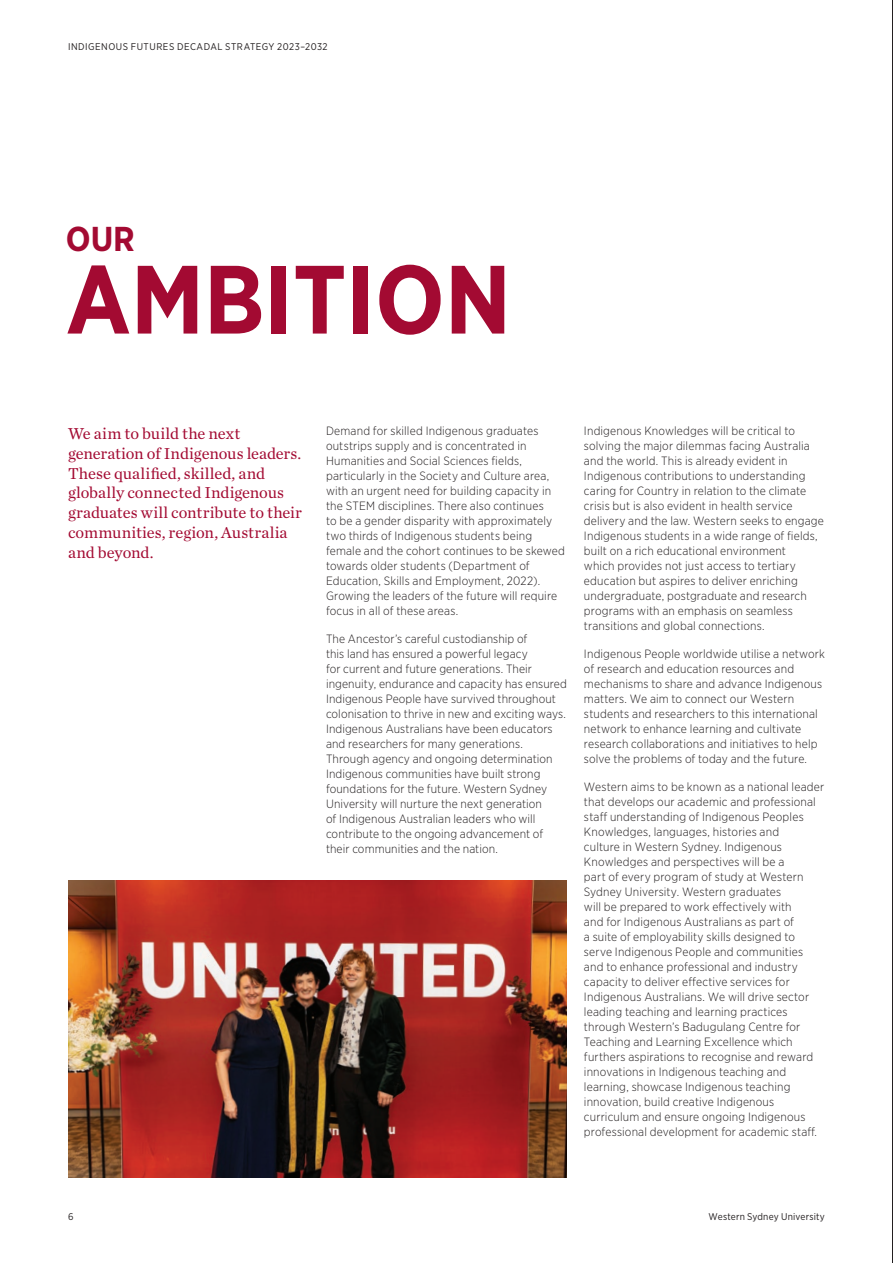
<style>
.page{position:relative;width:893px;height:1263px;background:#fff}
.page>*{position:absolute;margin:0;border:0;box-sizing:border-box;transform-origin:0 0}
.t1{font:700 96.75px "Gotham Narrow";color:#a30a32}
.t2{font:700 34.5px "Gotham Narrow";color:#a30a32}
.t3{font:16.5px/19.8px "Chronicle Text G1";color:#a30a32}
.t4{font:300 12px/15px "Gotham Narrow";letter-spacing:.01em;color:#231f20}
.t5{font:9.75px "Gotham Narrow";letter-spacing:.04em;color:#231f20}
.t6{font:9.75px "Gotham Narrow";letter-spacing:.02em;color:#231f20}
</style>
<div class="page">
<img style="left:68px;top:880px;width:499px;height:298px">
<p class="t5" style="left:68px;top:41px;width:261px">INDIGENOUS FUTURES DECADAL STRATEGY 2023–2032</p>
<h2 class="t2" style="left:66px;top:217px;width:71px">OUR</h2>
<h1 class="t1" style="left:66px;top:237px;width:447px">AMBITION</h1>
<h3 class="t3" style="left:68px;top:423px;width:236px">We aim to build the next generation of Indigenous leaders.<br>These qualified, skilled, and globally connected Indigenous graduates will contribute to their communities, region, Australia and beyond.</h3>
<p class="t4" style="left:326px;top:423px;width:240px">Demand for skilled Indigenous graduates outstrips supply and is concentrated in Humanities and Social Sciences fields, particularly in the Society and Culture area, with an urgent need for building capacity in the STEM disciplines. There also continues<br>to be a gender disparity with approximately two thirds of Indigenous students being female and the cohort continues to be skewed towards older students (Department of Education, Skills and Employment, 2022).<br>Growing the leaders of the future will require focus in all of these areas.</p>
<p class="t4" style="left:326px;top:631px;width:242px">The Ancestor’s careful custodianship of<br>this land has ensured a powerful legacy<br>for current and future generations. Their ingenuity, endurance and capacity has ensured Indigenous People have survived throughout colonisation to thrive in new and exciting ways.<br>Indigenous Australians have been educators and researchers for many generations.<br>Through agency and ongoing determination Indigenous communities have built strong foundations for the future. Western Sydney University will nurture the next generation<br>of Indigenous Australian leaders who will contribute to the ongoing advancement of their communities and the nation.</p>
<p class="t4" style="left:584px;top:423px;width:241px">Indigenous Knowledges will be critical to solving the major dilemmas facing Australia and the world. This is already evident in Indigenous contributions to understanding caring for Country in relation to the climate crisis but is also evident in health service delivery and the law. Western seeks to engage Indigenous students in a wide range of fields, built on a rich educational environment<br>which provides not just access to tertiary education but aspires to deliver enriching undergraduate, postgraduate and research programs with an emphasis on seamless transitions and global connections.</p>
<p class="t4" style="left:584px;top:646px;width:242px">Indigenous People worldwide utilise a network of research and education resources and mechanisms to share and advance Indigenous matters. We aim to connect our Western students and researchers to this international network to enhance learning and cultivate research collaborations and initiatives to help solve the problems of today and the future.</p>
<p class="t4" style="left:584px;top:779px;width:242px">Western aims to be known as a national leader that develops our academic and professional staff understanding of Indigenous Peoples Knowledges, languages, histories and<br>culture in Western Sydney. Indigenous Knowledges and perspectives will be a<br>part of every program of study at Western Sydney University. Western graduates<br>will be prepared to work effectively with<br>and for Indigenous Australians as part of<br>a suite of employability skills designed to serve Indigenous People and communities and to enhance professional and industry capacity to deliver effective services for Indigenous Australians. We will drive sector leading teaching and learning practices through Western’s Badugulang Centre for Teaching and Learning Excellence which furthers aspirations to recognise and reward innovations in Indigenous teaching and learning, showcase Indigenous teaching innovation, build creative Indigenous curriculum and ensure ongoing Indigenous professional development for academic staff.</p>
<p class="t5" style="left:68px;top:1211px;width:7px">6</p>
<p class="t6" style="left:708px;top:1211px;width:118px">Western Sydney University</p>
</div>
